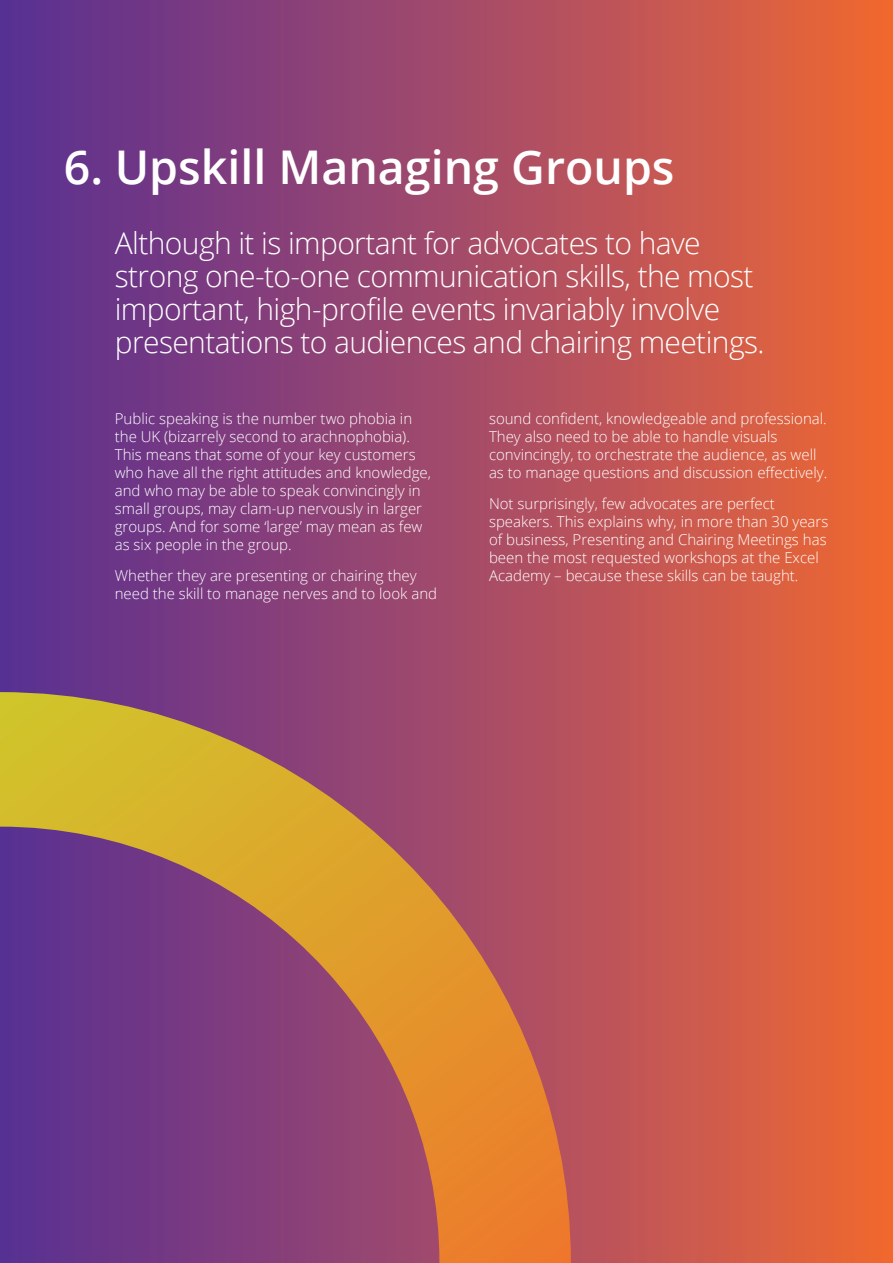
<style>
.page{position:relative;width:893px;height:1263px;background:#fff}
.page>*{position:absolute;margin:0;border:0;box-sizing:border-box;transform-origin:0 0}
.Secondary_Header{font:600 46.5px "Open Sans";color:#fff}
.Intro_Copy{font:300 30px/33px "Open Sans";letter-spacing:-.02em;color:#fff}
.Body_Text{font:300 15px/18px "Open Sans";color:#fff}
</style>
<div class="page">
<div style="left:0;top:0;width:893px;height:1263px;background:linear-gradient(to right,#572e97,#ef6737)"></div>
<svg style="left:0;top:692px;width:571px;height:571px;background:#a15e61"></svg>
<p class="Secondary_Header" style="left:64px;top:136px;width:612px">6. Upskill Managing Groups</p>
<p class="Intro_Copy" style="left:115px;top:226px;width:651px">Although it is important for advocates to have strong one-to-one communication skills, the most important, high-profile events invariably involve presentations to audiences and chairing meetings.</p>
<p class="Body_Text" style="left:115px;top:409px;width:318px">Public speaking is the number two phobia in the UK (bizarrely second to arachnophobia).<br>This means that some of your key customers who have all the right attitudes and knowledge, and who may be able to speak convincingly in small groups, may clam-up nervously in larger groups. And for some ‘large’ may mean as few as six people in the group.</p>
<p class="Body_Text" style="left:115px;top:566px;width:324px">Whether they are presenting or chairing they need the skill to manage nerves and to look and</p>
<p class="Body_Text" style="left:489px;top:409px;width:340px">sound confident, knowledgeable and professional.<br>They also need to be able to handle visuals convincingly, to orchestrate the audience, as well as to manage questions and discussion effectively.</p>
<p class="Body_Text" style="left:489px;top:494px;width:341px">Not surprisingly, few advocates are perfect speakers. This explains why, in more than 30 years of business, Presenting and Chairing Meetings has been the most requested workshops at the Excel Academy – because these skills can be taught.</p>
</div>
